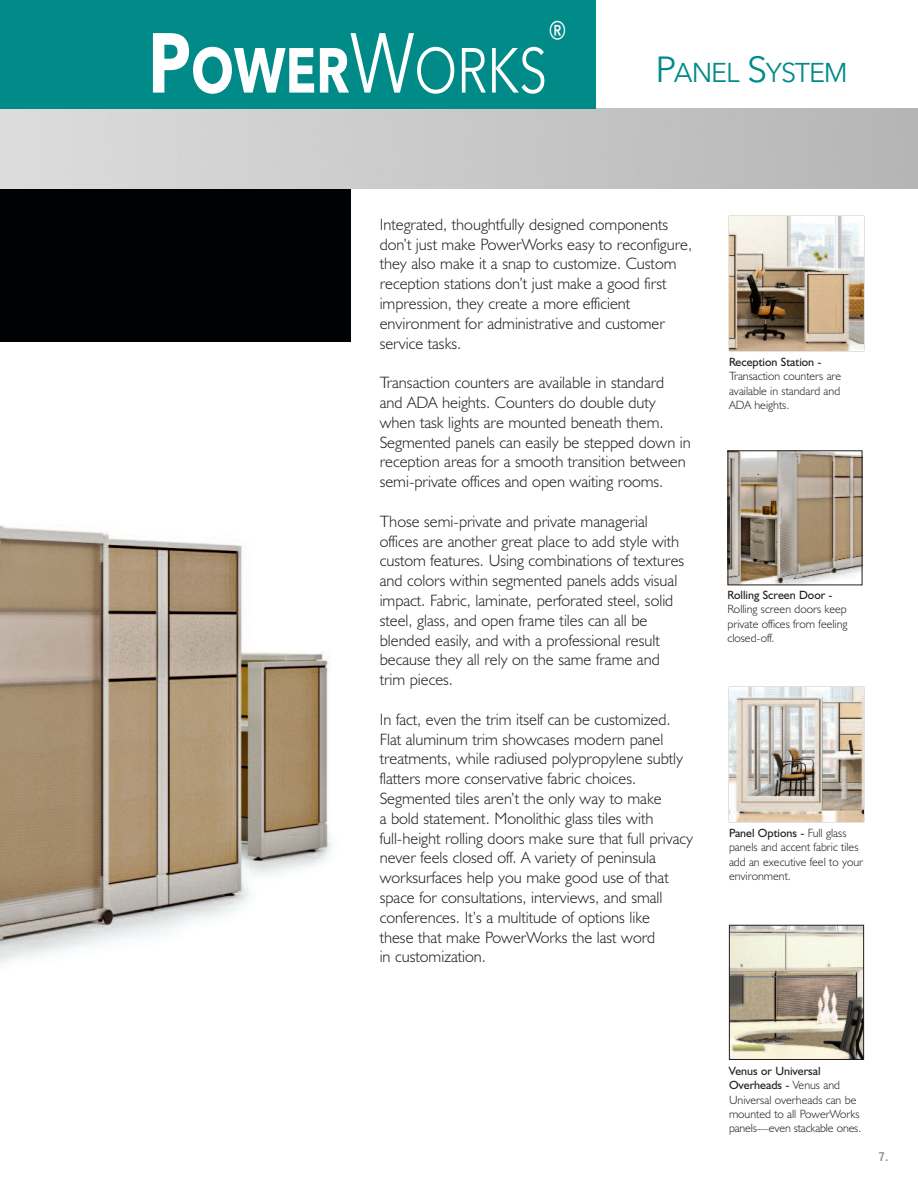
<style>
.page{position:relative;width:918px;height:1188px;background:#fff}
.page>*{position:absolute;margin:0;border:0;box-sizing:border-box;transform-origin:0 0}
.t1{font:700 63px "Avenir Next";color:#fff;scale:.8 1}
.t2{font:42px "Avenir Next";color:#fff;scale:.8 1}
.t3{font:27px "Avenir Next";letter-spacing:-.04em;color:#008a88}
.t4{font:300 16.5px/19.8px "Humanist 521 BT";color:#231f20}
.t5{font:300 12px/14.4px "Humanist 521 BT";color:#231f20;text-align:justify}
.t6{font:12px "Humanist 521 BT";color:#231f20}
.t7{font:700 condensed 12px "Helvetica";color:#939598}
.s1{font-size:84px}
.s2{font-weight:400;font-size:84px}
.s3{font-weight:400}
.s4{font-size:36px}
</style>
<div class="page">
<img style="left:0;top:525px;width:332px;height:439px">
<div style="left:0;top:187px;width:351px;height:155px;background:#000104"></div>
<img style="left:0;top:108px;width:918px;height:81px">
<img style="left:730px;top:217px;width:133px;height:133px">
<img style="left:730px;top:452px;width:130px;height:131px">
<div style="left:728px;top:450px;width:134px;height:135px;border:1px solid #231f20"></div>
<img style="left:730px;top:688px;width:133px;height:133px">
<div style="left:0;top:0;width:596px;height:109px;background:#008a88"></div>
<img style="left:731px;top:927px;width:131px;height:131px">
<div style="left:729px;top:925px;width:135px;height:135px;border:1px solid #231f20"></div>
<h2 class="t2" style="left:547px;top:1px;width:27px">®</h2>
<h1 class="t1" style="left:148px;top:16px;width:501px"><span class="s1">P</span>OWER<span class="s2">W</span><span class="s3">ORKS</span></h1>
<h3 class="t3" style="left:656px;top:50px;width:194px"><span class="s4">P</span>ANEL <span class="s4">S</span>YSTEM</h3>
<p class="t4" style="left:380px;top:216px;width:314px">Integrated, thoughtfully designed components don’t just make PowerWorks easy to reconfigure, they also make it a snap to customize. Custom reception stations don’t just make a good first impression, they create a more efficient environment for administrative and customer service tasks.</p>
<p class="t4" style="left:380px;top:375px;width:313px">Transaction counters are available in standard and ADA heights. Counters do double duty when task lights are mounted beneath them.<br>Segmented panels can easily be stepped down in reception areas for a smooth transition between semi-private offices and open waiting rooms.</p>
<p class="t4" style="left:380px;top:513px;width:306px">Those semi-private and private managerial offices are another great place to add style with custom features. Using combinations of textures and colors within segmented panels adds visual impact. Fabric, laminate, perforated steel, solid steel, glass, and open frame tiles can all be blended easily, and with a professional result because they all rely on the same frame and trim pieces.</p>
<p class="t4" style="left:380px;top:711px;width:315px">In fact, even the trim itself can be customized.<br>Flat aluminum trim showcases modern panel treatments, while radiused polypropylene subtly flatters more conservative fabric choices.<br>Segmented tiles aren’t the only way to make<br>a bold statement. Monolithic glass tiles with full-height rolling doors make sure that full privacy never feels closed off. A variety of peninsula worksurfaces help you make good use of that space for consultations, interviews, and small conferences. It’s a multitude of options like<br>these that make PowerWorks the last word<br>in customization.</p>
<p class="t6" style="left:729px;top:358px;width:94px">Reception Station -</p>
<p class="t5" style="left:729px;top:370px;width:114px">Transaction counters are available in standard and ADA heights.</p>
<p class="t6" style="left:728px;top:591px;width:107px">Rolling Screen Door -</p>
<p class="t5" style="left:728px;top:603px;width:122px">Rolling screen doors keep private offices from feeling closed-off.</p>
<p class="t5" style="left:729px;top:827px;width:136px;text-align:left"><span class="s3">Panel Options -</span> Full glass panels and accent fabric tiles add an executive feel to your environment.</p>
<p class="t5" style="left:729px;top:1065px;width:134px;text-align:left"><span class="s3">Venus or Universal<br>Overheads -</span> Venus and<br>Universal overheads can be mounted to all PowerWorks panels—even stackable ones.</p>
<p class="t7" style="left:879px;top:1150px;width:11px">7.</p>
</div>
